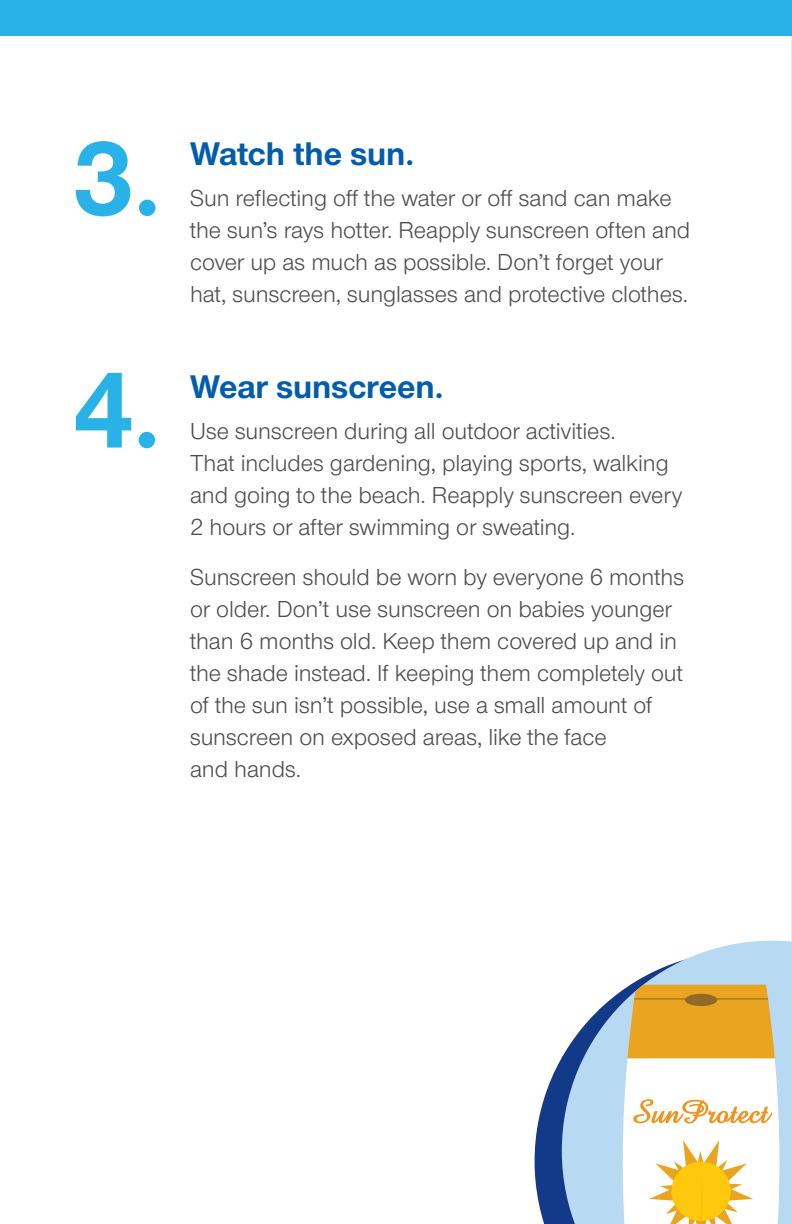
<style>
.page{position:relative;width:792px;height:1224px;background:#fff}
.page>*{position:absolute;margin:0;border:0;box-sizing:border-box;transform-origin:0 0}
.t1{font:700 109.6px "UHC Sans";color:#29b2e7}
.t2{font:700 34px "UHC Sans";letter-spacing:-.005em;color:#015dac}
.t3{font:24px/32px "UHC Sans";letter-spacing:-.005em;color:#4c4c4c}
</style>
<div class="page">
<div style="left:0;top:0;width:792px;height:36px;background:#29b2e7"></div>
<svg style="left:535px;top:1057px;width:27px;height:167px;fill:#133a88"></svg>
<svg style="left:562px;top:941px;width:230px;height:283px;fill:#b7daf2"></svg>
<svg style="left:623px;top:985px;width:157px;height:239px"></svg>
<h1 class="t1" style="left:72px;top:105px;width:92px">3.</h1>
<h1 class="t1" style="left:72px;top:337px;width:92px">4.</h1>
<h2 class="t2" style="left:190px;top:131px;width:226px">Watch the sun.</h2>
<p class="t3" style="left:190px;top:181px;width:502px">Sun reflecting off the water or off sand can make the sun’s rays hotter. Reapply sunscreen often and cover up as much as possible. Don’t forget your hat, sunscreen, sunglasses and protective clothes.</p>
<h2 class="t2" style="left:190px;top:364px;width:255px">Wear sunscreen.</h2>
<p class="t3" style="left:190px;top:414px;width:494px">Use sunscreen during all outdoor activities.<br>That includes gardening, playing sports, walking and going to the beach. Reapply sunscreen every 2 hours or after swimming or sweating.</p>
<p class="t3" style="left:190px;top:560px;width:496px">Sunscreen should be worn by everyone 6 months or older. Don’t use sunscreen on babies younger than 6 months old. Keep them covered up and in the shade instead. If keeping them completely out of the sun isn’t possible, use a small amount of sunscreen on exposed areas, like the face<br>and hands.</p>
</div>
